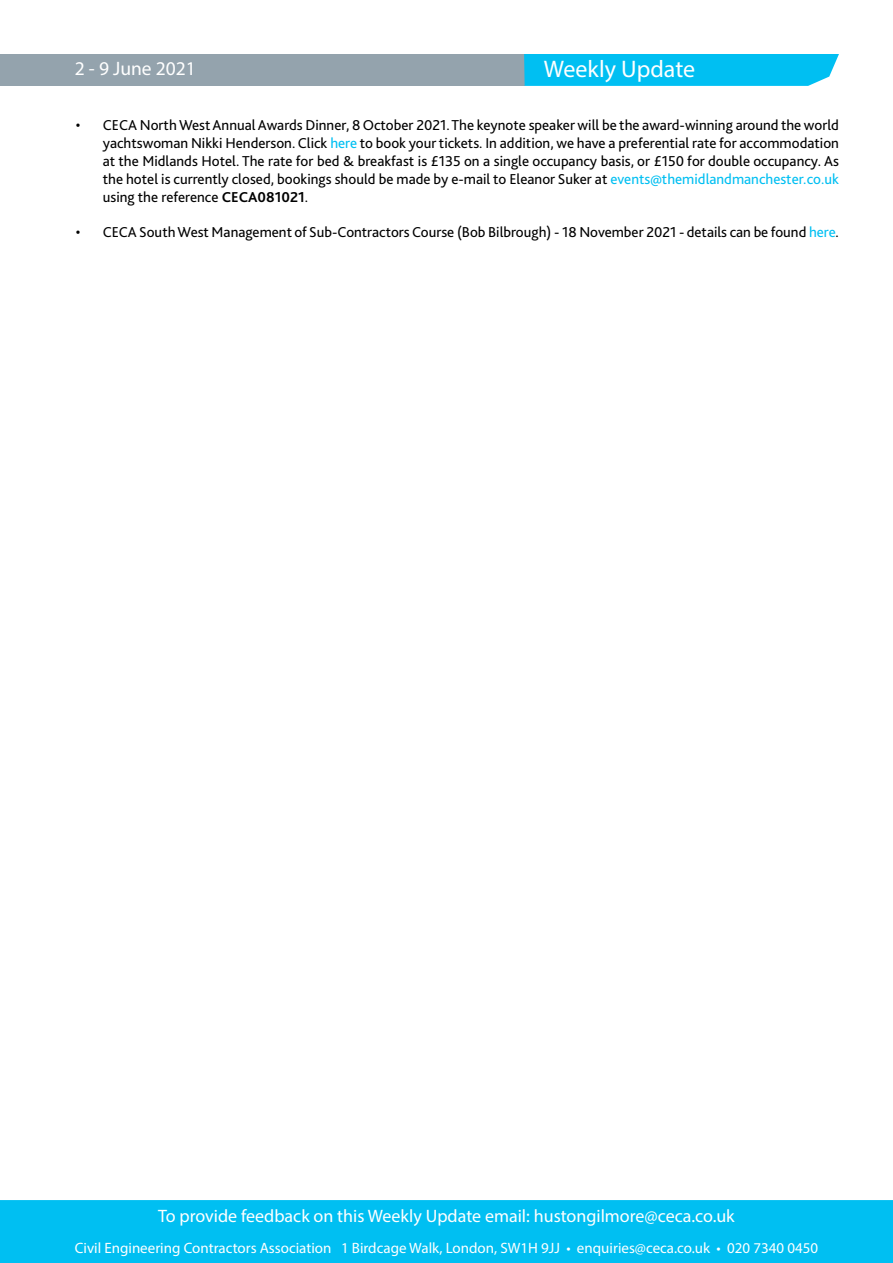
<style>
.page{position:relative;width:893px;height:1263px;background:#fff}
.page>*{position:absolute;margin:0;border:0;box-sizing:border-box;transform-origin:0 0}
.t1{font:24px "Myriad Pro";color:#fff}
.t2{font:19.5px "Myriad Pro";color:#fff}
.t3{font:18px "Myriad Pro";color:#fff}
.t4{font:15px/18px "Bliss 2";color:#000;text-align:justify}
.t5{font:15px "Myriad Pro";color:#fff}
.s1{color:#00bff2}
.s2{font-weight:700}
</style>
<div class="page">
<div style="left:0;top:1200px;width:893px;height:63px;background:#00bff2"></div>
<div style="left:0;top:54px;width:525px;height:32px;background:#94a3ad"></div>
<div style="left:524px;top:54px;width:315px;height:32px;background:#00bff2"></div>
<h2 class="t2" style="left:75px;top:57px;width:123px">2 - 9 June 2021</h2>
<h1 class="t1" style="left:544px;top:54px;width:153px">Weekly Update</h1>
<p class="t4" style="left:103px;top:116px;width:738px;text-indent:-27px">• CECA North West Annual Awards Dinner, 8 October 2021. The keynote speaker will be the award-winning around the world yachtswoman Nikki Henderson. Click <span class="s1">here</span> to book your tickets. In addition, we have a preferential rate for accommodation at the Midlands Hotel. The rate for bed &amp; breakfast is £135 on a single occupancy basis, or £150 for double occupancy. As the hotel is currently closed, bookings should be made by e-mail to Eleanor Suker at <span class="s1">events@themidlandmanchester.co.uk </span>using the reference <span class="s2">CECA081021</span>.</p>
<p class="t4" style="left:76px;top:223px;width:765px">• CECA South West Management of Sub-Contractors Course (Bob Bilbrough) - 18 November 2021 - details can be found <span class="s1">here</span>.</p>
<p class="t3" style="left:158px;top:1205px;width:578px">To provide feedback on this Weekly Update email: hustongilmore@ceca.co.uk</p>
<p class="t5" style="left:75px;top:1238px;width:745px">Civil Engineering Contractors Association 1 Birdcage Walk, London, SW1H 9JJ • enquiries@ceca.co.uk • 020 7340 0450</p>
</div>
